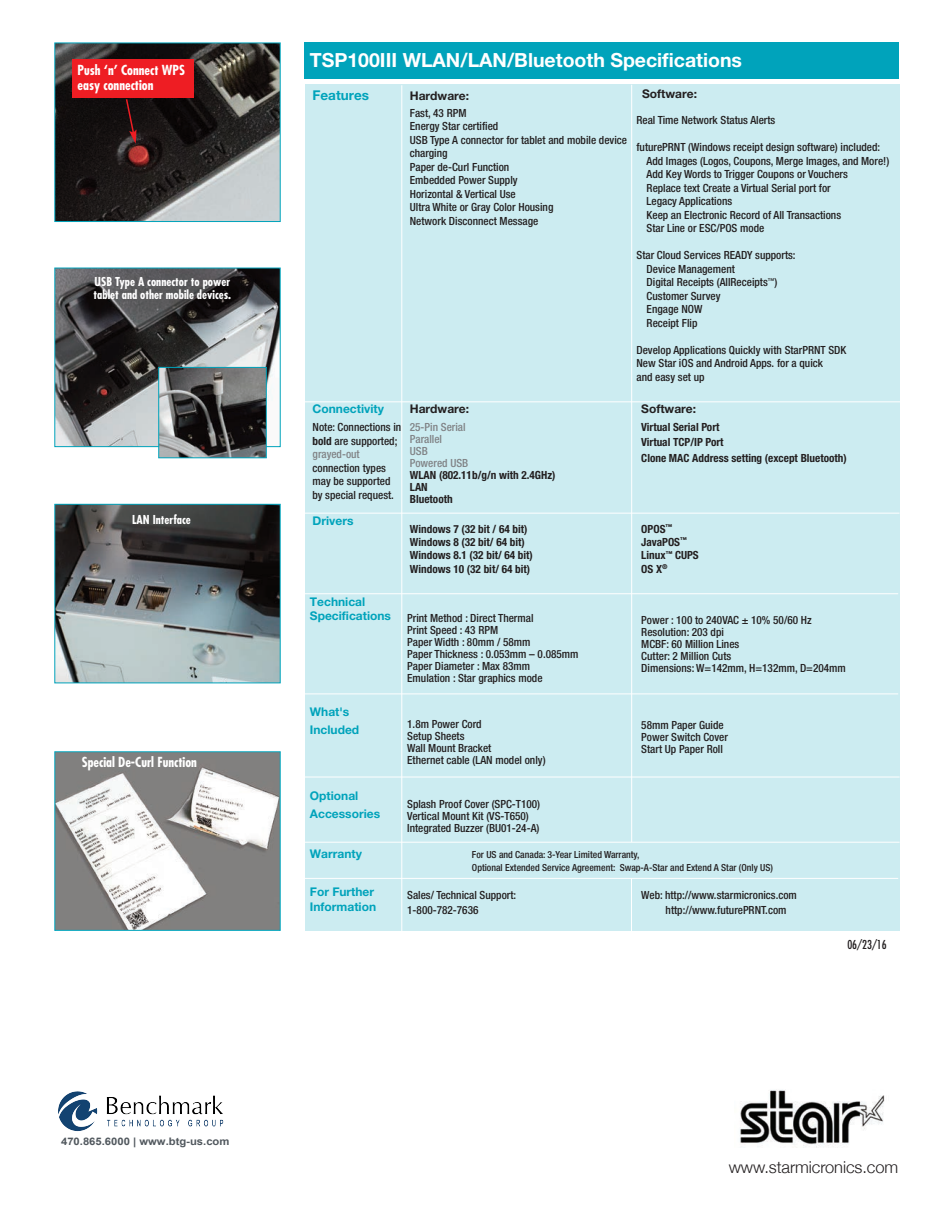
<style>
.page{position:relative;width:945px;height:1215px;background:#fff}
.page>*{position:absolute;margin:0;border:0;box-sizing:border-box;transform-origin:0 0}
.t1{font:700 19.5px "Helvetica Neue";color:#fff}
.t2{font:300 16.5px "Helvetica Neue";letter-spacing:-.005em;color:#231f20}
.t3{font:700 condensed 13.5px/15px "Futura";color:#fff}
.t4{font:700 13.5px "Helvetica Neue";color:#00a3bb}
.t5{font:700 12px/14.4px "Helvetica Neue";color:#00a3bb}
.t6{font:700 condensed 12px/13.5px "Futura";color:#fff}
.t7{font:700 12px "Helvetica Neue";color:#231f20}
.t8{font:condensed 12px "Futura";color:#231f20}
.t9{font:500 condensed 11.25px/13.5px "Helvetica Neue";color:#231f20}
.t10{font:700 condensed 11.25px/13.4px "Helvetica Neue";color:#231f20}
.t11{font:500 condensed 11.25px/12px "Helvetica Neue";color:#808285}
.t12{font:700 10.35px "Arial";color:#51585e;scale:1.08 1}
.t13{font:500 condensed 9.75px/12.8px "Helvetica Neue";color:#231f20}
.s1{font-weight:700}
.s2{color:#808285}
</style>
<div class="page">
<img style="left:740px;top:1090px;width:145px;height:58px">
<div style="left:305px;top:84px;width:595px;height:847px;background:#ccecf1"></div>
<hr style="left:303px;top:878px;width:595px;height:1px;background:#fff">
<hr style="left:402px;top:85px;width:1px;height:847px;background:#fff">
<hr style="left:304px;top:402px;width:596px;height:1px;background:#fff">
<hr style="left:304px;top:513px;width:596px;height:1px;background:#fff">
<hr style="left:303px;top:594px;width:595px;height:1px;background:#fff">
<hr style="left:303px;top:694px;width:595px;height:1px;background:#fff">
<div style="left:304px;top:43px;width:594px;height:36px;background:#00a3bb"></div>
<hr style="left:304px;top:777px;width:596px;height:1px;background:#fff">
<hr style="left:304px;top:842px;width:596px;height:1px;background:#fff">
<hr style="left:631px;top:85px;width:1px;height:757px;background:#fff">
<img style="left:56px;top:270px;width:223px;height:175px">
<div style="left:54px;top:268px;width:227px;height:179px;border:1px solid #00a3bb"></div>
<img style="left:160px;top:369px;width:105px;height:87px">
<div style="left:158px;top:367px;width:109px;height:91px;border:1px solid #00a3bb"></div>
<img style="left:56px;top:45px;width:223px;height:175px">
<img style="left:56px;top:753px;width:223px;height:176px">
<svg style="left:125px;top:98px;width:12px;height:46px"></svg>
<hr style="left:631px;top:879px;width:1px;height:53px;background:#fff">
<div style="left:72px;top:60px;width:122px;height:38px;background:#ee1d23"></div>
<img style="left:56px;top:506px;width:223px;height:175px">
<img style="left:58px;top:1091px;width:166px;height:40px">
<p class="t3" style="left:78px;top:64px;width:109px">Push ‘n’ Connect WPS easy connection</p>
<p class="t6" style="left:94px;top:276px;width:139px">USB Type A connector to power tablet and other mobile devices.</p>
<p class="t6" style="left:132px;top:513px;width:60px">LAN Interface</p>
<p class="t3" style="left:82px;top:756px;width:117px">Special De-Curl Function</p>
<p class="t12" style="left:61px;top:1135px;width:157px">470.865.6000 | www.btg-us.com</p>
<h1 class="t1" style="left:310px;top:53px;width:434px">TSP100III WLAN/LAN/Bluetooth Specifications</h1>
<p class="t4" style="left:313px;top:90px;width:58px">Features</p>
<p class="t7" style="left:410px;top:92px;width:61px">Hardware:</p>
<p class="t9" style="left:410px;top:107px;width:219px">Fast, 43 RPM<br>Energy Star certified<br>USB Type A connector for tablet and mobile device charging<br>Paper de-Curl Function<br>Embedded Power Supply<br>Horizontal &amp; Vertical Use<br>Ultra White or Gray Color Housing<br>Network Disconnect Message</p>
<p class="t5" style="left:313px;top:403px;width:73px">Connectivity</p>
<p class="t7" style="left:410px;top:405px;width:61px">Hardware:</p>
<p class="t11" style="left:410px;top:422px;width:60px">25-Pin Serial<br>Parallel<br>USB<br>Powered USB</p>
<p class="t10" style="left:410px;top:470px;width:147px;line-height:12px">WLAN (802.11b/g/n with 2.4GHz)<br>LAN<br>Bluetooth</p>
<p class="t9" style="left:313px;top:421px;width:90px">Note: Connections in <span class="s1">bold</span> are supported; <span class="s2">grayed-out</span></p>
<p class="t9" style="left:313px;top:462px;width:83px">connection types may be supported by special request.</p>
<p class="t5" style="left:313px;top:515px;width:42px">Drivers</p>
<p class="t10" style="left:410px;top:523px;width:125px">Windows 7 (32 bit / 64 bit)<br>Windows 8 (32 bit/ 64 bit)<br>Windows 8.1 (32 bit/ 64 bit)<br>Windows 10 (32 bit/ 64 bit)</p>
<p class="t7" style="left:642px;top:89px;width:56px">Software:</p>
<p class="t9" style="left:637px;top:115px;width:140px">Real Time Network Status Alerts</p>
<p class="t9" style="left:647px;top:142px;width:244px;text-indent:-10px">futurePRNT (Windows receipt design software) included:<br>Add Images (Logos, Coupons, Merge Images, and More!)<br>Add Key Words to Trigger Coupons or Vouchers<br>Replace text Create a Virtual Serial port for<br>Legacy Applications<br>Keep an Electronic Record of All Transactions<br>Star Line or ESC/POS mode</p>
<p class="t9" style="left:647px;top:250px;width:150px;text-indent:-10px">Star Cloud Services READY supports:<br>Device Management<br>Digital Receipts (AllReceipts<sup>™</sup>)<br>Customer Survey<br>Engage NOW<br>Receipt Flip</p>
<p class="t9" style="left:637px;top:344px;width:211px">Develop Applications Quickly with StarPRNT SDK<br>New Star iOS and Android Apps. for a quick<br>and easy set up</p>
<p class="t7" style="left:641px;top:405px;width:56px">Software:</p>
<p class="t10" style="left:641px;top:421px;width:84px;line-height:14.9px">Virtual Serial Port<br>Virtual TCP/IP Port</p>
<p class="t10" style="left:641px;top:453px;width:207px">Clone MAC Address setting (except Bluetooth)</p>
<p class="t10" style="left:641px;top:523px;width:59px">OPOS<sup>™<br></sup>JavaPOS<sup>™<br></sup>Linux<sup>™</sup> CUPS<br>OS X<sup>®</sup></p>
<p class="t5" style="left:310px;top:595px;width:83px">Technical<br>Specifications</p>
<p class="t5" style="left:310px;top:704px;width:51px;line-height:18px">What's<br>Included</p>
<p class="t9" style="left:407px;top:613px;width:173px;line-height:12px">Print Method : Direct Thermal<br>Print Speed : 43 RPM<br>Paper Width : 80mm / 58mm<br>Paper Thickness : 0.053mm – 0.085mm<br>Paper Diameter : Max 83mm<br>Emulation : Star graphics mode</p>
<p class="t9" style="left:641px;top:615px;width:206px;line-height:12px">Power : 100 to 240VAC ± 10% 50/60 Hz<br>Resolution: 203 dpi<br>MCBF: 60 Million Lines<br>Cutter: 2 Million Cuts<br>Dimensions: W=142mm, H=132mm, D=204mm</p>
<p class="t9" style="left:407px;top:719px;width:140px;line-height:12px">1.8m Power Cord<br>Setup Sheets<br>Wall Mount Bracket<br>Ethernet cable (LAN model only)</p>
<p class="t9" style="left:641px;top:720px;width:88px;line-height:12px">58mm Paper Guide<br>Power Switch Cover<br>Start Up Paper Roll</p>
<p class="t5" style="left:310px;top:788px;width:72px;line-height:18px">Optional<br>Accessories</p>
<p class="t9" style="left:407px;top:799px;width:134px;line-height:12px">Splash Proof Cover (SPC-T100)<br>Vertical Mount Kit (VS-T650)<br>Integrated Buzzer (BU01-24-A)</p>
<p class="t5" style="left:310px;top:848px;width:54px">Warranty</p>
<p class="t13" style="left:472px;top:849px;width:303px">For US and Canada: 3-Year Limited Warranty,<br>Optional Extended Service Agreement: Swap-A-Star and Extend A Star (Only US)</p>
<p class="t9" style="left:407px;top:888px;width:111px;line-height:14.9px">Sales/ Technical Support:<br>1-800-782-7636</p>
<p class="t5" style="left:310px;top:886px;width:68px">For Further<br>Information</p>
<p class="t9" style="left:666px;top:888px;width:133px;line-height:14.9px;text-indent:-24px">Web: http://www.starmicronics.com http://www.futurePRNT.com</p>
<p class="t8" style="left:847px;top:939px;width:41px">06/23/16</p>
<h2 class="t2" style="left:729px;top:1157px;width:171px">www.starmicronics.com</h2>
</div>
